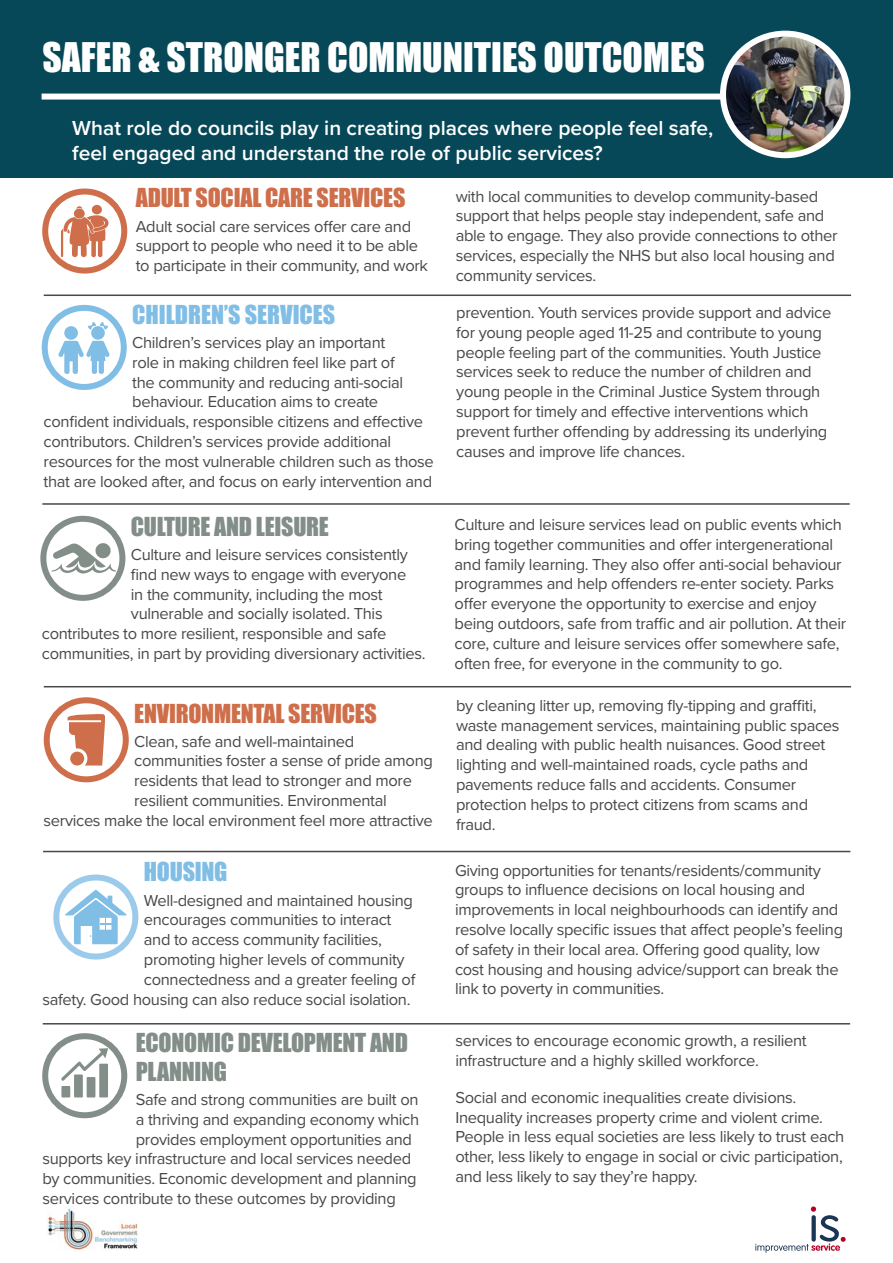
<style>
.page{position:relative;width:893px;height:1263px;background:#fff}
.page>*{position:absolute;margin:0;border:0;box-sizing:border-box;transform-origin:0 0}
.t1{font:37.5px "Impact";color:#fff}
.body_text{font:24px/28.8px "Impact";letter-spacing:-.01em;color:#838e89}
.body_text-2{font:24px "Impact";letter-spacing:-.01em;color:#cf6e4a}
.body_text-3{font:24px "Impact";color:#81bee6}
.t2{font:600 21px/25.2px "Proxima Nova";color:#fff}
.body_text-4{font:16.5px/19.8px "Proxima Nova";letter-spacing:-.02em;color:#484848}
</style>
<div class="page">
<div style="left:0;top:0;width:893px;height:177px;background:#064858"></div>
<div style="left:42px;top:94px;width:689px;height:6px;background:#fff"></div>
<img style="left:723px;top:34px;width:124px;height:121px">
<div style="left:720px;top:31px;width:130px;height:127px;border:6px solid #fff;border-radius:50%"></div>
<svg style="left:755px;top:1206px;width:91px;height:47px"></svg>
<img style="left:46px;top:1208px;width:92px;height:43px">
<hr style="left:44px;top:294px;width:807px;height:2px;background:#484848">
<hr style="left:42px;top:503px;width:808px;height:2px;background:#484848">
<hr style="left:44px;top:686px;width:807px;height:1px;background:#484848">
<hr style="left:43px;top:851px;width:807px;height:1px;background:#484848">
<hr style="left:43px;top:1023px;width:807px;height:1px;background:#484848">
<svg style="left:45px;top:191px;width:79px;height:80px"></svg>
<div style="left:42px;top:188px;width:85px;height:86px;border:6px solid #cf6e4a;border-radius:50%"></div>
<svg style="left:61px;top:204px;width:48px;height:53px"></svg>
<svg style="left:43px;top:519px;width:79px;height:79px"></svg>
<div style="left:40px;top:516px;width:85px;height:85px;border:6px solid #838e89;border-radius:50%"></div>
<svg style="left:51px;top:542px;width:65px;height:31px"></svg>
<svg style="left:47px;top:700px;width:79px;height:79px"></svg>
<div style="left:44px;top:697px;width:85px;height:85px;border:6px solid #cf6e4a;border-radius:50%"></div>
<svg style="left:68px;top:714px;width:37px;height:51px"></svg>
<svg style="left:56px;top:877px;width:79px;height:79px"></svg>
<div style="left:53px;top:874px;width:85px;height:85px;border:6px solid #9ccaeb;border-radius:50%"></div>
<svg style="left:65px;top:890px;width:62px;height:54px"></svg>
<svg style="left:45px;top:1036px;width:79px;height:79px"></svg>
<div style="left:42px;top:1033px;width:85px;height:85px;border:6px solid #838e89;border-radius:50%"></div>
<div style="left:99px;top:1064px;width:9px;height:33px;background:#838e89"></div>
<div style="left:74px;top:1074px;width:9px;height:23px;background:#838e89"></div>
<div style="left:87px;top:1077px;width:8px;height:20px;background:#838e89"></div>
<div style="left:61px;top:1086px;width:9px;height:11px;background:#838e89"></div>
<svg style="left:61px;top:1048px;width:47px;height:33px"></svg>
<svg style="left:45px;top:308px;width:79px;height:79px"></svg>
<div style="left:42px;top:305px;width:85px;height:85px;border:6px solid #81bee6;border-radius:50%"></div>
<svg style="left:57px;top:320px;width:54px;height:55px"></svg>
<p class="t1" style="left:42px;top:28px;width:664px">SAFER &amp; STRONGER COMMUNITIES OUTCOMES</p>
<p class="t2" style="left:72px;top:114px;width:642px">What role do councils play in creating places where people feel safe, feel engaged and understand the role of public services?</p>
<p class="body_text-2" style="left:136px;top:179px;width:271px">ADULT SOCIAL CARE SERVICES</p>
<p class="body_text-4" style="left:136px;top:215px;width:294px">Adult social care services offer care and support to people who need it to be able to participate in their community, and work</p>
<p class="body_text-4" style="left:456px;top:185px;width:383px">with local communities to develop community-based support that helps people stay independent, safe and able to engage. They also provide connections to other services, especially the NHS but also local housing and community services.</p>
<p class="body_text-3" style="left:132px;top:296px;width:204px">CHILDREN’S SERVICES</p>
<p class="body_text-4" style="left:132px;top:332px;width:254px">Children’s services play an important</p>
<p class="body_text-4" style="left:132px;top:352px;width:264px">role in making children feel like part of</p>
<p class="body_text-4" style="left:132px;top:371px;width:272px">the community and reducing anti-social</p>
<p class="body_text-4" style="left:132px;top:391px;width:247px">behaviour. Education aims to create</p>
<p class="body_text-4" style="left:44px;top:411px;width:381px">confident individuals, responsible citizens and effective</p>
<p class="body_text-4" style="left:44px;top:431px;width:349px">contributors. Children’s services provide additional</p>
<p class="body_text-4" style="left:44px;top:451px;width:392px">resources for the most vulnerable children such as those</p>
<p class="body_text-4" style="left:44px;top:470px;width:390px">that are looked after, and focus on early intervention and</p>
<p class="body_text" style="left:131px;top:511px;width:199px">CULTURE AND LEISURE</p>
<p class="body_text-4" style="left:131px;top:544px;width:278px">Culture and leisure services consistently</p>
<p class="body_text-4" style="left:131px;top:564px;width:277px">find new ways to engage with everyone</p>
<p class="body_text-4" style="left:131px;top:583px;width:253px">in the community, including the most</p>
<p class="body_text-4" style="left:131px;top:603px;width:253px">vulnerable and socially isolated. This</p>
<p class="body_text-4" style="left:42px;top:623px;width:346px">contributes to more resilient, responsible and safe</p>
<p class="body_text-4" style="left:42px;top:643px;width:385px">communities, in part by providing diversionary activities.</p>
<p class="body_text-2" style="left:134px;top:694px;width:244px">ENVIRONMENTAL SERVICES</p>
<p class="body_text-4" style="left:134px;top:730px;width:221px">Clean, safe and well-maintained</p>
<p class="body_text-4" style="left:134px;top:750px;width:300px">communities foster a sense of pride among</p>
<p class="body_text-4" style="left:134px;top:770px;width:279px">residents that lead to stronger and more</p>
<p class="body_text-4" style="left:134px;top:790px;width:254px">resilient communities. Environmental</p>
<p class="body_text-4" style="left:44px;top:810px;width:391px">services make the local environment feel more attractive</p>
<p class="body_text-3" style="left:144px;top:853px;width:85px">HOUSING</p>
<p class="body_text-4" style="left:144px;top:889px;width:271px">Well-designed and maintained housing</p>
<p class="body_text-4" style="left:144px;top:909px;width:249px">encourages communities to interact</p>
<p class="body_text-4" style="left:144px;top:929px;width:240px">and to access community facilities,</p>
<p class="body_text-4" style="left:144px;top:949px;width:262px">promoting higher levels of community</p>
<p class="body_text-4" style="left:144px;top:968px;width:273px">connectedness and a greater feeling of</p>
<p class="body_text-4" style="left:43px;top:988px;width:369px">safety. Good housing can also reduce social isolation.</p>
<p class="body_text" style="left:136px;top:1028px;width:274px">ECONOMIC DEVELOPMENT AND<br>PLANNING</p>
<p class="body_text-4" style="left:136px;top:1089px;width:284px">Safe and strong communities are built on</p>
<p class="body_text-4" style="left:136px;top:1109px;width:285px">a thriving and expanding economy which</p>
<p class="body_text-4" style="left:136px;top:1128px;width:278px">provides employment opportunities and</p>
<p class="body_text-4" style="left:42px;top:1148px;width:370px">supports key infrastructure and local services needed</p>
<p class="body_text-4" style="left:42px;top:1168px;width:376px">by communities. Economic development and planning</p>
<p class="body_text-4" style="left:42px;top:1188px;width:355px">services contribute to these outcomes by providing</p>
<p class="body_text-4" style="left:456px;top:302px;width:377px">prevention. Youth services provide support and advice for young people aged 11-25 and contribute to young people feeling part of the communities. Youth Justice services seek to reduce the number of children and young people in the Criminal Justice System through support for timely and effective interventions which prevent further offending by addressing its underlying causes and improve life chances.</p>
<p class="body_text-4" style="left:455px;top:514px;width:393px">Culture and leisure services lead on public events which bring together communities and offer intergenerational and family learning. They also offer anti-social behaviour programmes and help offenders re-enter society. Parks offer everyone the opportunity to exercise and enjoy being outdoors, safe from traffic and air pollution. At their core, culture and leisure services offer somewhere safe, often free, for everyone in the community to go.</p>
<p class="body_text-4" style="left:456px;top:694px;width:385px">by cleaning litter up, removing fly-tipping and graffiti, waste management services, maintaining public spaces and dealing with public health nuisances. Good street lighting and well-maintained roads, cycle paths and pavements reduce falls and accidents. Consumer protection helps to protect citizens from scams and fraud.</p>
<p class="body_text-4" style="left:455px;top:859px;width:390px">Giving opportunities for tenants/residents/community groups to influence decisions on local housing and improvements in local neighbourhoods can identify and resolve locally specific issues that affect people’s feeling of safety in their local area. Offering good quality, low cost housing and housing advice/support can break the link to poverty in communities.</p>
<p class="body_text-4" style="left:455px;top:1030px;width:353px">services to encourage economic growth, a resilient infrastructure and a highly skilled workforce.</p>
<p class="body_text-4" style="left:455px;top:1087px;width:390px">Social and economic inequalities create divisions.<br>Inequality increases property crime and violent crime.<br>People in less equal societies are less likely to trust each other, less likely to engage in social or civic participation, and less likely to say they’re happy.</p>
</div>
